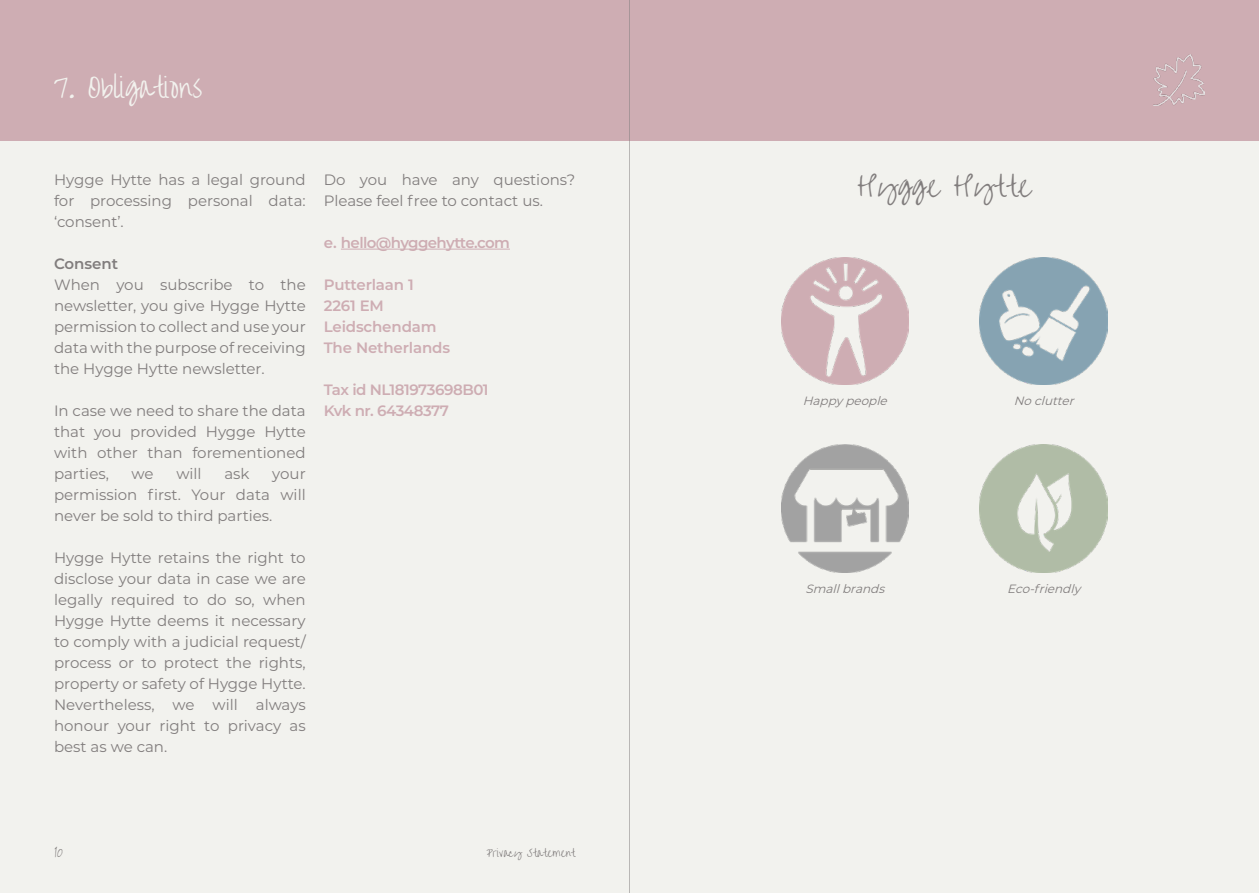
<style>
.page{position:relative;width:1259px;height:893px;background:#f2f2ee}
.page>*{position:absolute;margin:0;border:0;box-sizing:border-box;transform-origin:0 0}
.t1{font:27px "Overthe Rainbow";color:#f2f2ee}
.t2{font:27px "Overthe Rainbow";color:#817d7d}
.t3{font:15px/21px "Montserrat";color:#817d7d;text-align:justify}
.t4{font:600 15px/21px "Montserrat";letter-spacing:-.03em;color:#ceadb3}
.t5{font:600 15px/21px "Montserrat";letter-spacing:-.01em;color:#ceadb3}
.t6{font:600 15px "Montserrat";color:#817d7d}
.t7{font:italic 12px "Montserrat";color:#817d7d}
.t8{font:10.5px "Overthe Rainbow";color:#817d7d}
</style>
<div class="page">
<div style="left:0;top:0;width:1259px;height:140px;background:#ceadb3"></div>
<hr style="left:629px;top:0;width:1px;height:893px;background:#817d7d">
<img style="left:781px;top:444px;width:127px;height:128px">
<img style="left:781px;top:257px;width:127px;height:128px">
<img style="left:980px;top:257px;width:127px;height:128px">
<img style="left:980px;top:444px;width:127px;height:128px">
<img style="left:1153px;top:54px;width:52px;height:52px">
<hr style="left:341px;top:249px;width:169px;height:1px;background:#ceadb3">
<h1 class="t1" style="left:54px;top:72px;width:150px">7. Obligations</h1>
<p class="t3" style="left:54px;top:168px;width:253px">Hygge Hytte has a legal ground for processing personal data: ‘consent’.</p>
<p class="t6" style="left:54px;top:253px;width:66px">Consent</p>
<p class="t3" style="left:54px;top:273px;width:253px">When you subscribe to the newsletter, you give Hygge Hytte permission to collect and use your data with the purpose of receiving the Hygge Hytte newsletter.</p>
<p class="t3" style="left:54px;top:399px;width:253px">In case we need to share the data that you provided Hygge Hytte with other than forementioned parties,</p>
<p class="t3" style="left:132px;top:462px;width:24px">we</p>
<p class="t3" style="left:176px;top:462px;width:27px">will</p>
<p class="t3" style="left:224px;top:462px;width:27px">ask</p>
<p class="t3" style="left:54px;top:462px;width:253px;text-indent:218px">your permission first. Your data will never be sold to third parties.</p>
<p class="t3" style="left:54px;top:546px;width:253px">Hygge Hytte retains the right to disclose your data in case we are legally required to do so, when Hygge Hytte deems it necessary to comply with a judicial request/ process or to protect the rights, property or safety of Hygge Hytte.<br>Nevertheless, we will always honour your right to privacy as best as we can.</p>
<p class="t3" style="left:324px;top:168px;width:253px">Do you have any questions?<br>Please feel free to contact us.</p>
<p class="t4" style="left:324px;top:231px;width:188px">e. hello@hyggehytte.com</p>
<p class="t5" style="left:324px;top:273px;width:128px">Putterlaan 1<br>2261 EM<br>Leidschendam<br>The Netherlands</p>
<p class="t4" style="left:324px;top:378px;width:166px">Tax id NL181973698B01<br>Kvk nr. 64348377</p>
<p class="t8" style="left:54px;top:847px;width:11px">10</p>
<p class="t8" style="left:486px;top:847px;width:91px">Privacy Statement</p>
<h1 class="t2" style="left:857px;top:172px;width:176px">Hygge Hytte</h1>
<p class="t7" style="left:802px;top:392px;width:90px">Happy people</p>
<p class="t7" style="left:1013px;top:392px;width:65px">Noclutter</p>
<p class="t7" style="left:805px;top:581px;width:85px">Smallbrands</p>
<p class="t7" style="left:1007px;top:581px;width:75px">Eco-friendly</p>
</div>
